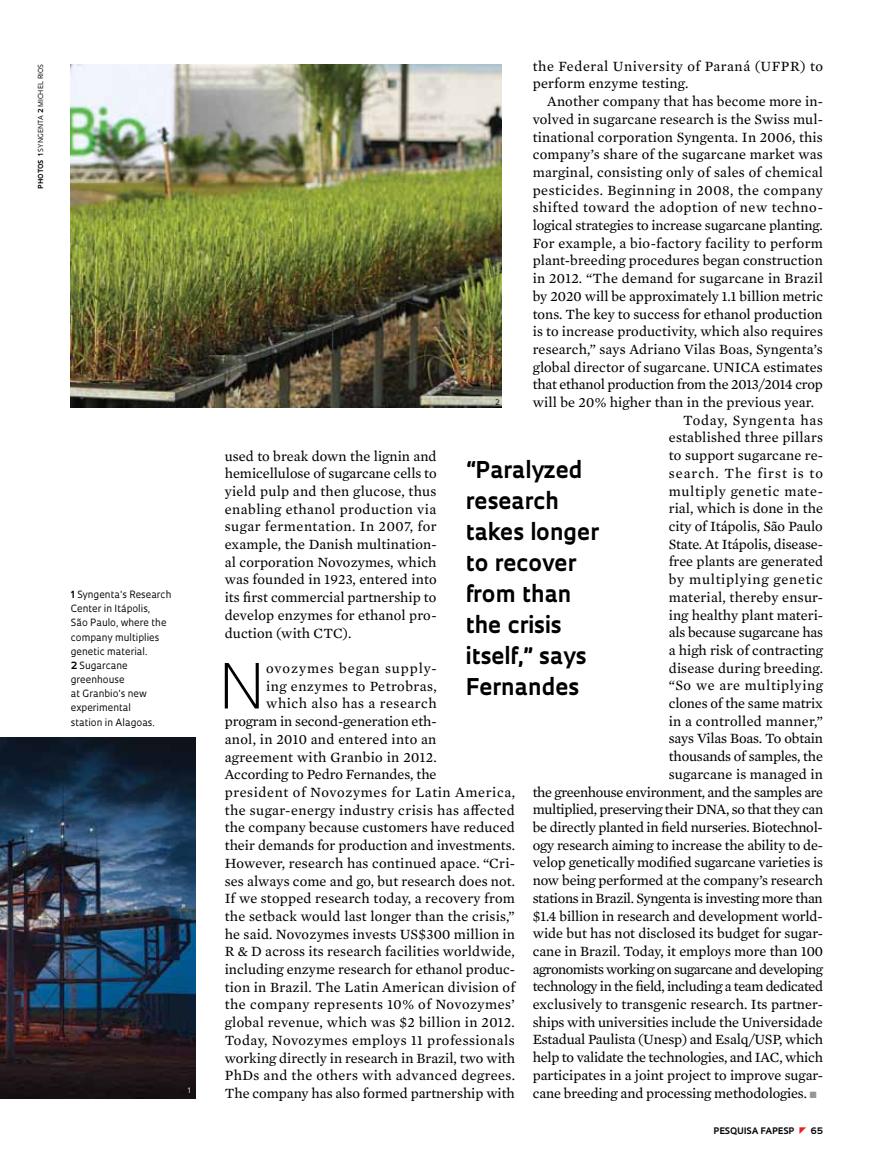
<style>
.page{position:relative;width:885px;height:1169px;background:#fff}
.page>*{position:absolute;margin:0;border:0;box-sizing:border-box;transform-origin:0 0}
.t1{font:300 60.45px "Oculum";color:#000}
.t2{font:700 22.5px/31px "Oculum";color:#000}
.t3{font:14.4px/17.7px "Mercury Text G2";letter-spacing:.005em;color:#000;text-align:justify}
.t4{font:14.4px "Mercury Text G2";letter-spacing:-.015em;color:#000}
.t5{font:14.4px "Mercury Text G2";letter-spacing:.035em;color:#000}
.t6{font:14.4px/17.7px "Mercury Text G2";letter-spacing:.03em;color:#000}
.t7{font:14.4px "Mercury Text G2";letter-spacing:-.025em;color:#000}
.t8{font:14.4px "Mercury Text G2";letter-spacing:.04em;color:#000}
.t9{font:14.4px "Mercury Text G2";letter-spacing:-.02em;color:#000}
.t10{font:14.4px "Mercury Text G2";letter-spacing:-.03em;color:#000}
.t11{font:14.4px "Mercury Text G2";letter-spacing:-.035em;color:#000}
.t12{font:14.4px "Mercury Text G2";letter-spacing:.025em;color:#000}
.t13{font:14.4px "Mercury Text G2";letter-spacing:.065em;color:#000}
.t14{font:14.4px "Mercury Text G2";letter-spacing:.045em;color:#000}
.t15{font:14.4px "Mercury Text G2";letter-spacing:.05em;color:#000}
.t16{font:14.4px "Mercury Text G2";letter-spacing:.07em;color:#000}
.t17{font:14.4px "Mercury Text G2";letter-spacing:.055em;color:#000}
.t18{font:9.75px/14.1px "Oculum";color:#000}
.t19{font:700 8.7px "Oculum";letter-spacing:.015em;color:#000}
.t20{font:7.35px "Oculum";color:#000}
.t21{font:7.35px "Oculum";color:#fff}
.t22{font:6.75px "Oculum";letter-spacing:.015em;color:#000}
.s1{font-weight:700}
.s2{color:#939598}
</style>
<div class="page">
<img style="left:71px;top:64px;width:431px;height:343px">
<img style="left:0;top:737px;width:196px;height:361px">
<p class="t22" style="left:36px;top:188px;width:126px;rotate:-90deg"><span class="s1">photos 1</span> syngenta <span class="s1">2</span> michel rios</p>
<p class="t18" style="left:71px;top:587px;width:102px"><span class="s1">1</span> Syngenta’s Research<br>Center in Itápolis,<br>São Paulo, where the company multiplies genetic material.<br><span class="s1">2</span> Sugarcane greenhouse<br>at G ranbio’s new experimental<br>station in Alagoas.</p>
<p class="t21" style="left:188px;top:1085px;width:5px">1</p>
<p class="t6" style="left:533px;top:56px;width:292px">the Federal University of Paraná (UFPR) to perform enzyme testing.</p>
<p class="t3" style="left:547px;top:92px;width:277px">Another company that has become more in-</p>
<p class="t3" style="left:533px;top:109px;width:292px">volved in sugarcane research is the Swiss mul-</p>
<p class="t3" style="left:533px;top:127px;width:292px">tinational corporation Syngenta. In 2006, this</p>
<p class="t3" style="left:533px;top:145px;width:292px">company’s share of the sugarcane market was</p>
<p class="t3" style="left:533px;top:162px;width:292px">marginal, consisting only of sales of chemical</p>
<p class="t5" style="left:533px;top:179px;width:292px">pesticides. Beginning in 2008, the company</p>
<p class="t5" style="left:533px;top:197px;width:292px">shifted toward the adoption of new techno-</p>
<p class="t3" style="left:533px;top:216px;width:291px">logical strategies to increase sugarcane planting.</p>
<p class="t3" style="left:533px;top:233px;width:292px">For example, a bio-factory facility to perform</p>
<p class="t3" style="left:533px;top:251px;width:292px">plant-breeding procedures began construction</p>
<p class="t3" style="left:533px;top:269px;width:292px">in 2012. “The demand for sugarcane in Brazil</p>
<p class="t3" style="left:533px;top:286px;width:292px">by 2020 will be approximately 1.1 billion metric</p>
<p class="t3" style="left:533px;top:304px;width:292px">tons. The key to success for ethanol production</p>
<p class="t3" style="left:533px;top:322px;width:292px">is to increase productivity, which also requires</p>
<p class="t3" style="left:533px;top:339px;width:292px">research,” says Adriano Vilas Boas, Syngenta’s</p>
<p class="t3" style="left:533px;top:357px;width:292px">global director of sugarcane. UNICA estimates</p>
<p class="t4" style="left:533px;top:374px;width:292px">that ethanol production from the 2013/2014 crop</p>
<p class="t3" style="left:533px;top:393px;width:283px">will be 20% higher than in the previous year.</p>
<p class="t17" style="left:683px;top:409px;width:141px">Today, Syngenta has</p>
<p class="t3" style="left:669px;top:428px;width:156px">established three pillars</p>
<p class="t3" style="left:669px;top:446px;width:156px">to support sugarcane re-</p>
<p class="t16" style="left:669px;top:463px;width:156px">search. The first is to</p>
<p class="t14" style="left:669px;top:480px;width:156px">multiply genetic mate-</p>
<p class="t3" style="left:669px;top:499px;width:156px">rial, which is done in the</p>
<p class="t3" style="left:669px;top:516px;width:156px">city of Itápolis, São Paulo</p>
<p class="t3" style="left:669px;top:534px;width:156px">State. At Itápolis, disease-</p>
<p class="t3" style="left:669px;top:552px;width:156px">free plants are generated</p>
<p class="t15" style="left:669px;top:569px;width:156px">by multiplying genetic</p>
<p class="t3" style="left:669px;top:587px;width:156px">material, thereby ensur-</p>
<p class="t3" style="left:669px;top:605px;width:156px">ing healthy plant materi-</p>
<p class="t4" style="left:669px;top:622px;width:156px">als because sugarcane has</p>
<p class="t3" style="left:669px;top:640px;width:156px">a high risk of contracting</p>
<p class="t3" style="left:669px;top:658px;width:156px">disease during breeding.</p>
<p class="t8" style="left:669px;top:675px;width:156px">“So we are multiplying</p>
<p class="t3" style="left:669px;top:693px;width:156px">clones of the same matrix</p>
<p class="t3" style="left:669px;top:711px;width:156px">in a controlled manner,”</p>
<p class="t3" style="left:669px;top:729px;width:156px">says Vilas Boas. To obtain</p>
<p class="t3" style="left:669px;top:746px;width:156px">thousands of samples, the</p>
<p class="t3" style="left:669px;top:764px;width:156px">sugarcane is managed in</p>
<p class="t7" style="left:533px;top:781px;width:292px">the greenhouse environment, and the samples are</p>
<p class="t7" style="left:533px;top:799px;width:292px">multiplied, preserving their DNA, so that they can</p>
<p class="t4" style="left:533px;top:816px;width:292px">be directly planted in field nurseries. Biotechnol-</p>
<p class="t3" style="left:533px;top:835px;width:292px">ogy research aiming to increase the ability to de-</p>
<p class="t3" style="left:533px;top:853px;width:292px">velop genetically modified sugarcane varieties is</p>
<p class="t3" style="left:533px;top:870px;width:292px">now being performed at the company’s research</p>
<p class="t9" style="left:533px;top:887px;width:291px">stations in Brazil. Syngenta is investing more than</p>
<p class="t3" style="left:533px;top:906px;width:292px">$1.4 billion in research and development world-</p>
<p class="t3" style="left:533px;top:923px;width:292px">wide but has not disclosed its budget for sugar-</p>
<p class="t3" style="left:533px;top:941px;width:292px">cane in Brazil. Today, it employs more than 100</p>
<p class="t11" style="left:533px;top:958px;width:292px">agronomists working on sugarcane and developing</p>
<p class="t10" style="left:533px;top:976px;width:292px">technology in the field, including a team dedicated</p>
<p class="t3" style="left:533px;top:994px;width:292px">exclusively to transgenic research. Its partner-</p>
<p class="t3" style="left:533px;top:1012px;width:292px">ships with universities include the Universidade</p>
<p class="t4" style="left:533px;top:1029px;width:292px">Estadual Paulista (Unesp) and Esalq/USP, which</p>
<p class="t4" style="left:533px;top:1047px;width:292px">help to validate the technologies, and IAC, which</p>
<p class="t3" style="left:533px;top:1065px;width:292px">participates in a joint project to improve sugar-</p>
<p class="t3" style="left:533px;top:1083px;width:285px">cane breeding and processing methodologies. <span class="s2">■</span></p>
<p class="t20" style="left:495px;top:398px;width:6px">2</p>
<p class="t3" style="left:225px;top:446px;width:213px">used to break down the lignin and hemicellulose of sugarcane cells to yield pulp and then glucose, thus enabling ethanol production via sugar fermentation. In 2007, for example, the Danish multination&shy;al corporation Novozymes, which was founded in 1923, entered into its first commercial partnership to develop enzymes for ethanol pro&shy;duction (with CTC).</p>
<h1 class="t1" style="left:219px;top:644px;width:48px">N</h1>
<p class="t13" style="left:266px;top:658px;width:172px">ovozymes began supply-</p>
<h2 class="t2" style="left:466px;top:453px;width:135px">“Paralyzed research takes longer to recover from than the crisis itself,” says<br>Fernandes</h2>
<p class="t5" style="left:266px;top:675px;width:172px">ing enzymes to Petrobras,</p>
<p class="t5" style="left:266px;top:693px;width:172px">which also has a research</p>
<p class="t3" style="left:225px;top:711px;width:213px">program in second-generation eth-</p>
<p class="t3" style="left:225px;top:729px;width:213px">anol, in 2010 and entered into an</p>
<p class="t3" style="left:225px;top:747px;width:213px">agreement with Granbio in 2012.</p>
<p class="t3" style="left:225px;top:765px;width:213px">According to Pedro Fernandes, the</p>
<p class="t8" style="left:225px;top:781px;width:292px">president of Novozymes for Latin America,</p>
<p class="t6" style="left:225px;top:800px;width:292px">the sugar-energy industry crisis has affected</p>
<p class="t3" style="left:225px;top:818px;width:292px">the company because customers have reduced</p>
<p class="t3" style="left:225px;top:835px;width:292px">their demands for production and investments.</p>
<p class="t3" style="left:225px;top:853px;width:292px">However, research has continued apace. “Cri-</p>
<p class="t3" style="left:225px;top:871px;width:292px">ses always come and go, but research does not.</p>
<p class="t3" style="left:225px;top:888px;width:292px">If we stopped research today, a recovery from</p>
<p class="t3" style="left:225px;top:906px;width:292px">the setback would last longer than the crisis,”</p>
<p class="t3" style="left:225px;top:924px;width:292px">he said. Novozymes invests US$300 million in</p>
<p class="t3" style="left:225px;top:942px;width:291px">R &amp; D across its research facilities worldwide,</p>
<p class="t3" style="left:225px;top:959px;width:292px">including enzyme research for ethanol produc-</p>
<p class="t3" style="left:225px;top:977px;width:292px">tion in Brazil. The Latin American division of</p>
<p class="t5" style="left:225px;top:994px;width:292px">the company represents 10% of Novozymes’</p>
<p class="t3" style="left:225px;top:1012px;width:292px">global revenue, which was $2 billion in 2012.</p>
<p class="t5" style="left:225px;top:1029px;width:292px">Today, Novozymes employs 11 professionals</p>
<p class="t3" style="left:225px;top:1048px;width:292px">working directly in research in Brazil, two with</p>
<p class="t12" style="left:225px;top:1065px;width:292px">PhDs and the others with advanced degrees.</p>
<p class="t3" style="left:225px;top:1083px;width:292px">The company has also formed partnership with</p>
<p class="t19" style="left:714px;top:1124px;width:82px">pESQUISA FAPESP</p>
<p class="t19" style="left:810px;top:1124px;width:14px">65</p>
</div>
